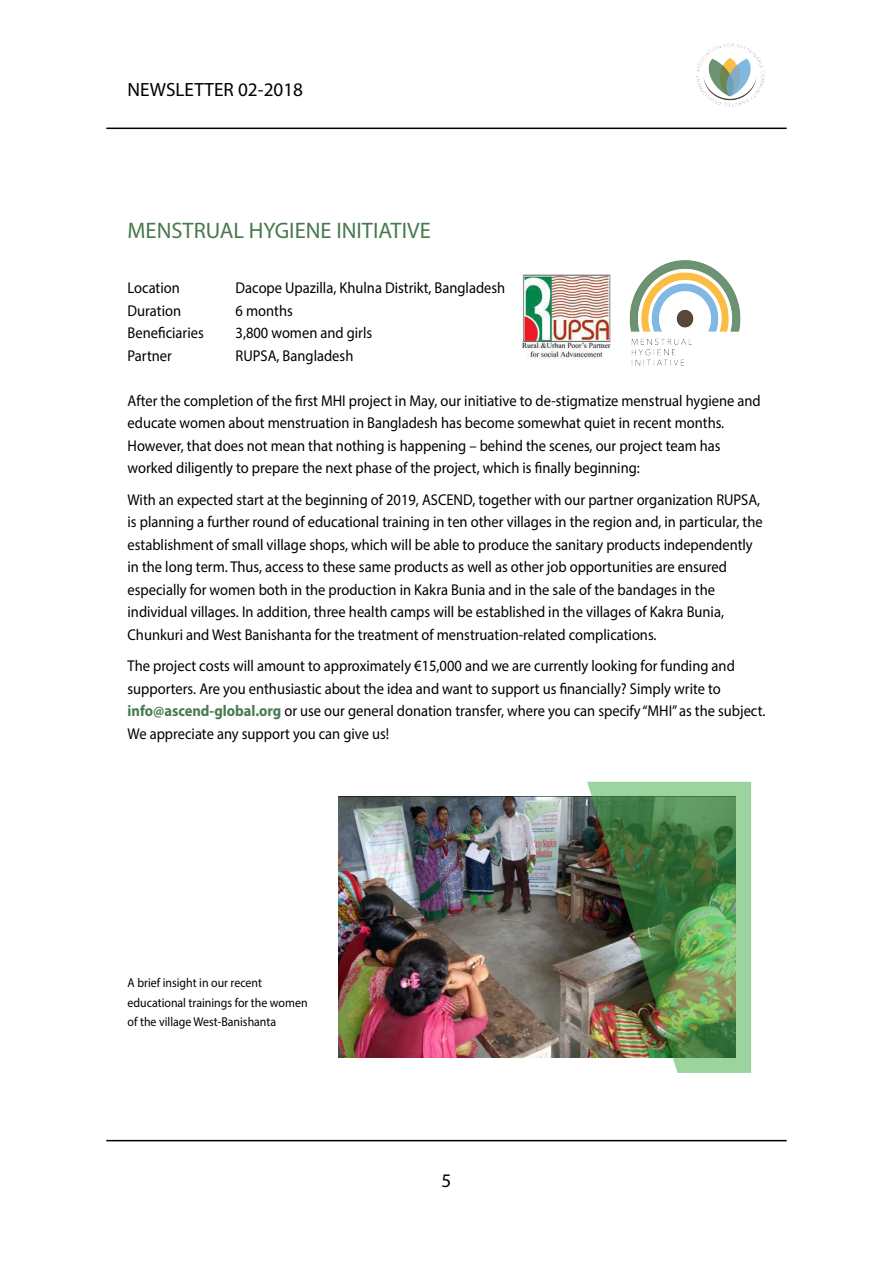
<style>
.page{position:relative;width:893px;height:1263px;background:#fff}
.page>*{position:absolute;margin:0;border:0;box-sizing:border-box;transform-origin:0 0}
.t1{font:22.5px "Myriad Pro";color:#487a4e}
.t2{font:19.2px "Myriad Pro";color:#000}
.t3{font:15.6px/22.5px "Myriad Pro";color:#000;scale:.93 1}
.t4{font:12.9px/19.5px "Myriad Pro";color:#000;scale:.93 1}
.s1{font-weight:700;color:#487a4e}
</style>
<div class="page">
<img style="left:696px;top:43px;width:69px;height:64px">
<hr style="left:106px;top:128px;width:681px;height:1px;background:#000">
<hr style="left:106px;top:1140px;width:681px;height:1px;background:#000">
<img style="left:629px;top:260px;width:112px;height:106px">
<img style="left:522px;top:274px;width:88px;height:85px">
<img style="left:338px;top:796px;width:249px;height:262px">
<img style="left:587px;top:782px;width:164px;height:291px">
<p class="t2" style="left:128px;top:78px;width:177px">NEWSLETTER 02-2018</p>
<h1 class="t1" style="left:128px;top:217px;width:305px">MENSTRUAL HYGIENE INITIATIVE</h1>
<p class="t3" style="left:128px;top:276px;width:58px">Location</p>
<p class="t3" style="left:236px;top:276px;width:292px">Dacope Upazilla, Khulna Distrikt, Bangladesh</p>
<p class="t3" style="left:128px;top:299px;width:59px">Duration</p>
<p class="t3" style="left:236px;top:299px;width:63px">6 months</p>
<p class="t3" style="left:128px;top:321px;width:83px">Beneficiaries</p>
<p class="t3" style="left:236px;top:321px;width:148px">3,800 women and girls</p>
<p class="t3" style="left:128px;top:344px;width:49px">Partner</p>
<p class="t3" style="left:236px;top:344px;width:128px">RUPSA, Bangladesh</p>
<p class="t3" style="left:128px;top:389px;width:682px">After the completion of the first MHI project in May, our initiative to de-stigmatize menstrual hygiene and educate women about menstruation in Bangladesh has become somewhat quiet in recent months.<br>However, that does not mean that nothing is happening – behind the scenes, our project team has worked diligently to prepare the next phase of the project, which is finally beginning:</p>
<p class="t3" style="left:128px;top:488px;width:684px">With an expected start at the beginning of 2019, ASCEND, together with our partner organization RUPSA, is planning a further round of educational training in ten other villages in the region and, in particular, the establishment of small village shops, which will be able to produce the sanitary products independently in the long term. Thus, access to these same products as well as other job opportunities are ensured especially for women both in the production in Kakra Bunia and in the sale of the bandages in the individual villages. In addition, three health camps will be established in the villages of Kakra Bunia, Chunkuri and West Banishanta for the treatment of menstruation-related complications.</p>
<p class="t3" style="left:128px;top:654px;width:687px">The project costs will amount to approximately €15,000 and we are currently looking for funding and supporters. Are you enthusiastic about the idea and want to support us financially? Simply write to <span class="s1">info@ascend-global.org</span> or use our general donation transfer, where you can specify “MHI” as the subject.<br>We appreciate any support you can give us!</p>
<p class="t4" style="left:128px;top:973px;width:195px">A brief insight in our recent educational trainings for the women of the village West-Banishanta</p>
<p class="t2" style="left:442px;top:1169px;width:11px">5</p>
</div>
